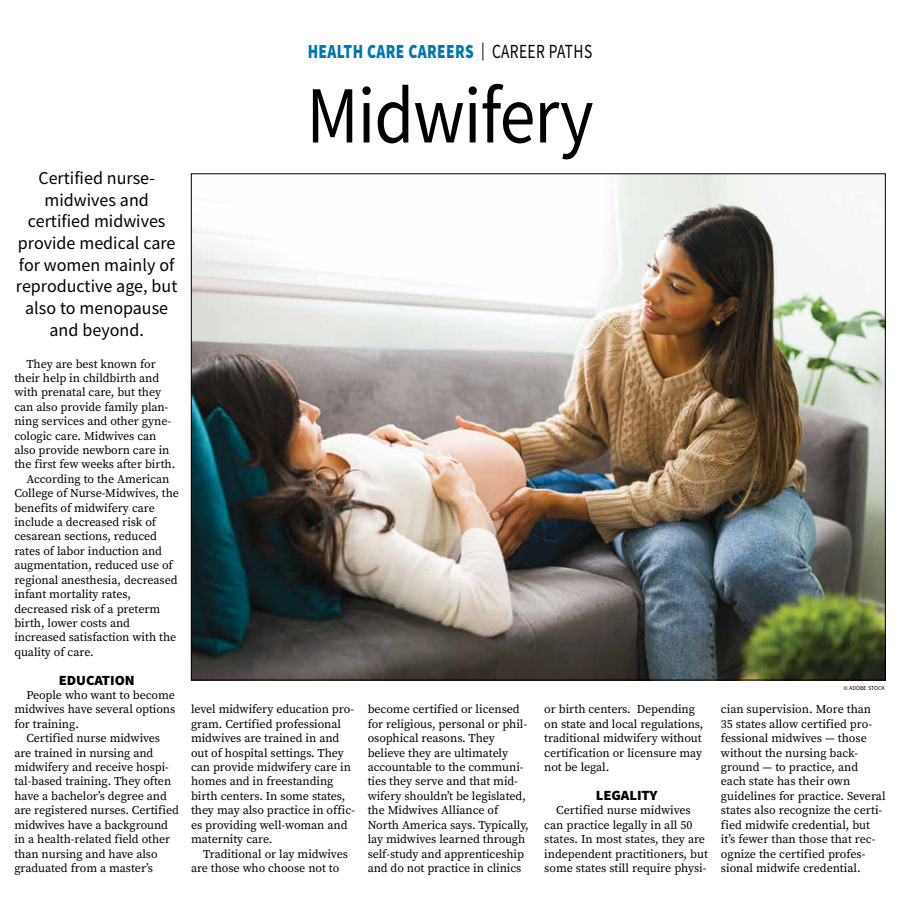
<style>
.page{position:relative;width:900px;height:908px;background:#fff}
.page>*{position:absolute;margin:0;border:0;box-sizing:border-box;transform-origin:0 0}
.t1{font:81px "Source Sans Pro";letter-spacing:-.015em;color:#000;scale:.89 1}
.t2{font:900 20px "Source Sans Pro";letter-spacing:.025em;color:#0077b1;scale:.77 1}
.t3{font:18px/21.6px "Source Sans Pro";color:#000;text-align:center}
.t4{font:900 14px "Source Sans Pro";letter-spacing:-.005em;color:#000;scale:1.05 1}
.t5{font:12px/14.4px "Source Serif Pro";letter-spacing:-.005em;color:#000}
.t6{font:6px "Source Sans Pro";color:#000}
.s1{font-weight:400;font-size:18px;color:#000}
.s2{font-weight:400;color:#000}
</style>
<div class="page">
<img style="left:193px;top:175px;width:691px;height:503px">
<h3 class="t3" style="left:16px;top:167px;width:163px">Certified nurse&shy;midwives and certified midwives provide medical care for women mainly of reproductive age, but also to menopause and beyond.</h3>
<p class="t5" style="left:26px;top:357px;width:131px">They are best known for</p>
<p class="t5" style="left:14px;top:371px;width:146px">their help in childbirth and</p>
<p class="t5" style="left:14px;top:385px;width:148px">with prenatal care, but they</p>
<p class="t5" style="left:14px;top:400px;width:155px">can also provide family plan-</p>
<p class="t5" style="left:14px;top:414px;width:158px">ning services and other gyne-</p>
<p class="t5" style="left:14px;top:429px;width:144px">cologic care. Midwives can</p>
<p class="t5" style="left:14px;top:443px;width:157px">also provide newborn care in</p>
<p class="t5" style="left:14px;top:457px;width:162px">the first few weeks after birth.</p>
<p class="t5" style="left:26px;top:472px;width:145px">According to the American</p>
<p class="t5" style="left:14px;top:486px;width:166px">College of Nurse-Midwives, the</p>
<p class="t5" style="left:14px;top:501px;width:142px">benefits of midwifery care</p>
<p class="t5" style="left:14px;top:515px;width:143px">include a decreased risk of</p>
<p class="t5" style="left:14px;top:529px;width:144px">cesarean sections, reduced</p>
<p class="t5" style="left:14px;top:544px;width:149px">rates of labor induction and</p>
<p class="t5" style="left:14px;top:558px;width:160px">augmentation, reduced use of</p>
<p class="t5" style="left:14px;top:573px;width:165px">regional anesthesia, decreased</p>
<p class="t5" style="left:14px;top:587px;width:118px">infant mortality rates,</p>
<p class="t5" style="left:14px;top:601px;width:147px">decreased risk of a preterm</p>
<p class="t5" style="left:14px;top:616px;width:117px">birth, lower costs and</p>
<p class="t5" style="left:14px;top:630px;width:163px">increased satisfaction with the</p>
<p class="t5" style="left:14px;top:645px;width:81px">quality of care.</p>
<p class="t4" style="left:59px;top:670px;width:74px">EDUCATION</p>
<p class="t5" style="left:14px;top:688px;width:163px;text-align:justify;text-indent:12px">People who want to become midwives have several options for training.</p>
<p class="t5" style="left:14px;top:731px;width:166px;text-indent:12px">Certified nurse midwives are trained in nursing and midwifery and receive hospi&shy;tal-based training. They often have a bachelor’s degree and are registered nurses. Certified midwives have a background in a health-related field other than nursing and have also graduated from a master’s</p>
<h2 class="t2" style="left:308px;top:38px;width:371px">HEALTH CARE CAREERS <span class="s1">|</span> <span class="s2">CAREER PATHS</span></h2>
<h1 class="t1" style="left:306px;top:64px;width:324px">Midwifery</h1>
<p class="t5" style="left:191px;top:702px;width:165px">level midwifery education pro&shy;gram. Certified professional midwives are trained in and out of hospital settings. They can provide midwifery care in homes and in freestanding birth centers. In some states, they may also practice in offic&shy;es providing well-woman and maternity care.</p>
<p class="t5" style="left:191px;top:846px;width:158px;text-indent:12px">Traditional or lay midwives are those who choose not to</p>
<p class="t5" style="left:368px;top:702px;width:163px">become certified or licensed for religious, personal or phil&shy;osophical reasons. They believe they are ultimately accountable to the communi&shy;ties they serve and that mid&shy;wifery shouldn’t be legislated, the Midwives Alliance of<br>North America says. Typically, lay midwives learned through self-study and apprenticeship and do not practice in clinics</p>
<p class="t5" style="left:544px;top:702px;width:161px">or birth centers. Depending on state and local regulations, traditional midwifery without certification or licensure may not be legal.</p>
<p class="t4" style="left:596px;top:785px;width:60px">LEGALITY</p>
<p class="t5" style="left:544px;top:803px;width:165px;text-indent:12px">Certified nurse midwives can practice legally in all 50 states. In most states, they are independent practitioners, but some states still require physi-</p>
<p class="t6" style="left:844px;top:684px;width:43px">© ADOBE STOCK</p>
<p class="t5" style="left:721px;top:702px;width:166px">cian supervision. More than<br>35 states allow certified pro&shy;fessional midwives — those without the nursing back&shy;ground — to practice, and each state has their own guidelines for practice. Several states also recognize the certi&shy;fied midwife credential, but it’s fewer than those that rec&shy;ognize the certified profes&shy;sional midwife credential.</p>
</div>
